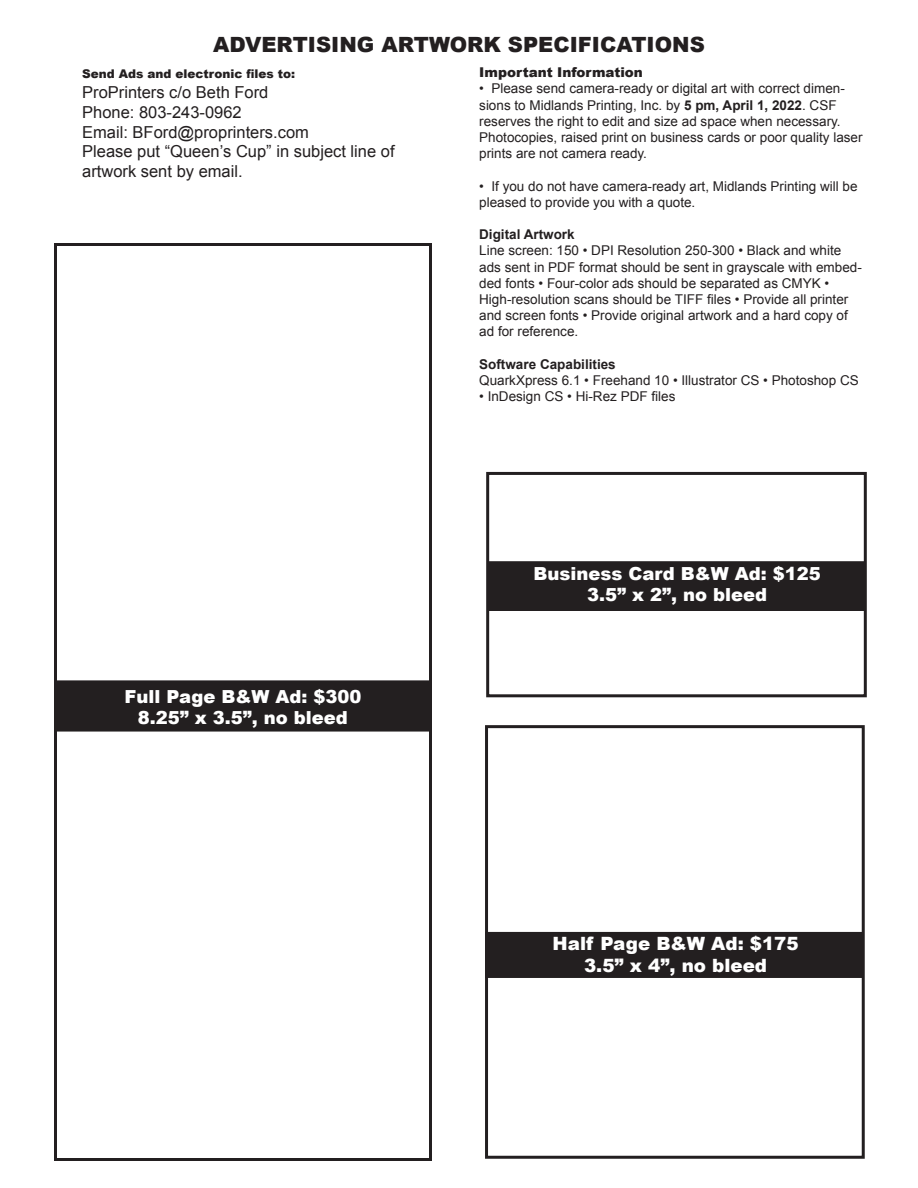
<style>
.page{position:relative;width:918px;height:1188px;background:#fff}
.page>*{position:absolute;margin:0;border:0;box-sizing:border-box;transform-origin:0 0}
.t1{font:900 21px "Arial";color:#231f20}
.t2{font:900 18.3px "Arial";color:#fff}
.t3{font:900 18px "Arial";color:#fff}
.t4{font:16.5px "Arial";color:#231f20}
.t5{font:13.5px/16.2px "Arial";color:#231f20}
.t6{font:700 13.5px "Arial";color:#231f20}
.t7{font:900 13.5px "Arial";color:#231f20}
.t8{font:900 12px "Arial";color:#231f20}
.s1{font-weight:700}
</style>
<div class="page">
<div style="left:54px;top:243px;width:378px;height:918px;border:3px solid #231f20"></div>
<div style="left:55px;top:681px;width:374px;height:50px;background:#231f20"></div>
<div style="left:54px;top:680px;width:376px;height:52px;border:2px solid #231f20"></div>
<div style="left:486px;top:472px;width:381px;height:225px;border:3px solid #231f20"></div>
<div style="left:489px;top:562px;width:374px;height:48px;background:#231f20"></div>
<div style="left:488px;top:561px;width:376px;height:50px;border:2px solid #231f20"></div>
<div style="left:485px;top:725px;width:380px;height:434px;border:3px solid #231f20"></div>
<div style="left:486px;top:933px;width:377px;height:44px;background:#231f20"></div>
<div style="left:485px;top:932px;width:379px;height:46px;border:2px solid #231f20"></div>
<p class="t1" style="left:213px;top:29px;width:493px">ADVERTISING ARTWORK SPECIFICATIONS</p>
<p class="t8" style="left:82px;top:65px;width:214px">Send Ads and electronic files to:</p>
<p class="t4" style="left:82px;top:81px;width:188px">ProPrinters c/o Beth Ford</p>
<p class="t4" style="left:82px;top:101px;width:161px">Phone: 803-243-0962</p>
<p class="t4" style="left:82px;top:121px;width:228px">Email: BFord@proprinters.com</p>
<p class="t4" style="left:82px;top:141px;width:314px">Please put “Queen’s Cup” in subject line of</p>
<p class="t4" style="left:82px;top:161px;width:162px">artwork sent by email.</p>
<p class="t3" style="left:124px;top:683px;width:239px">Full Page B&amp;W Ad: $300</p>
<p class="t3" style="left:138px;top:705px;width:212px">8.25” x 3.5”, no bleed</p>
<p class="t7" style="left:479px;top:63px;width:165px">Important Information</p>
<p class="t5" style="left:479px;top:81px;width:385px">• Please send camera-ready or digital art with correct dimen&shy;sions to Midlands Printing, Inc. by <span class="s1">5 pm, April 1, 2022</span>. CSF reserves the right to edit and size ad space when necessary.<br>Photocopies, raised print on business cards or poor quality laser prints are not camera ready.</p>
<p class="t5" style="left:479px;top:178px;width:380px">• If you do not have camera-ready art, Midlands Printing will be pleased to provide you with a quote.</p>
<p class="t6" style="left:479px;top:226px;width:97px">Digital Artwork</p>
<p class="t5" style="left:479px;top:243px;width:384px">Line screen: 150 • DPI Resolution 250-300 • Black and white ads sent in PDF format should be sent in grayscale with embed&shy;ded fonts • Four-color ads should be separated as CMYK • High-resolution scans should be TIFF files • Provide all printer and screen fonts • Provide original artwork and a hard copy of ad for reference.</p>
<p class="t6" style="left:479px;top:355px;width:138px">Software Capabilities</p>
<p class="t5" style="left:479px;top:372px;width:381px">QuarkXpress 6.1 • Freehand 10 • Illustrator CS • Photoshop CS</p>
<p class="t5" style="left:479px;top:388px;width:198px">• InDesign CS • Hi-Rez PDF files</p>
<p class="t3" style="left:534px;top:560px;width:289px">Business Card B&amp;W Ad: $125</p>
<p class="t3" style="left:587px;top:582px;width:182px">3.5” x 2”, no bleed</p>
<p class="t2" style="left:553px;top:930px;width:248px">Half Page B&amp;W Ad: $175</p>
<p class="t2" style="left:584px;top:952px;width:185px">3.5” x 4”, no bleed</p>
</div>
